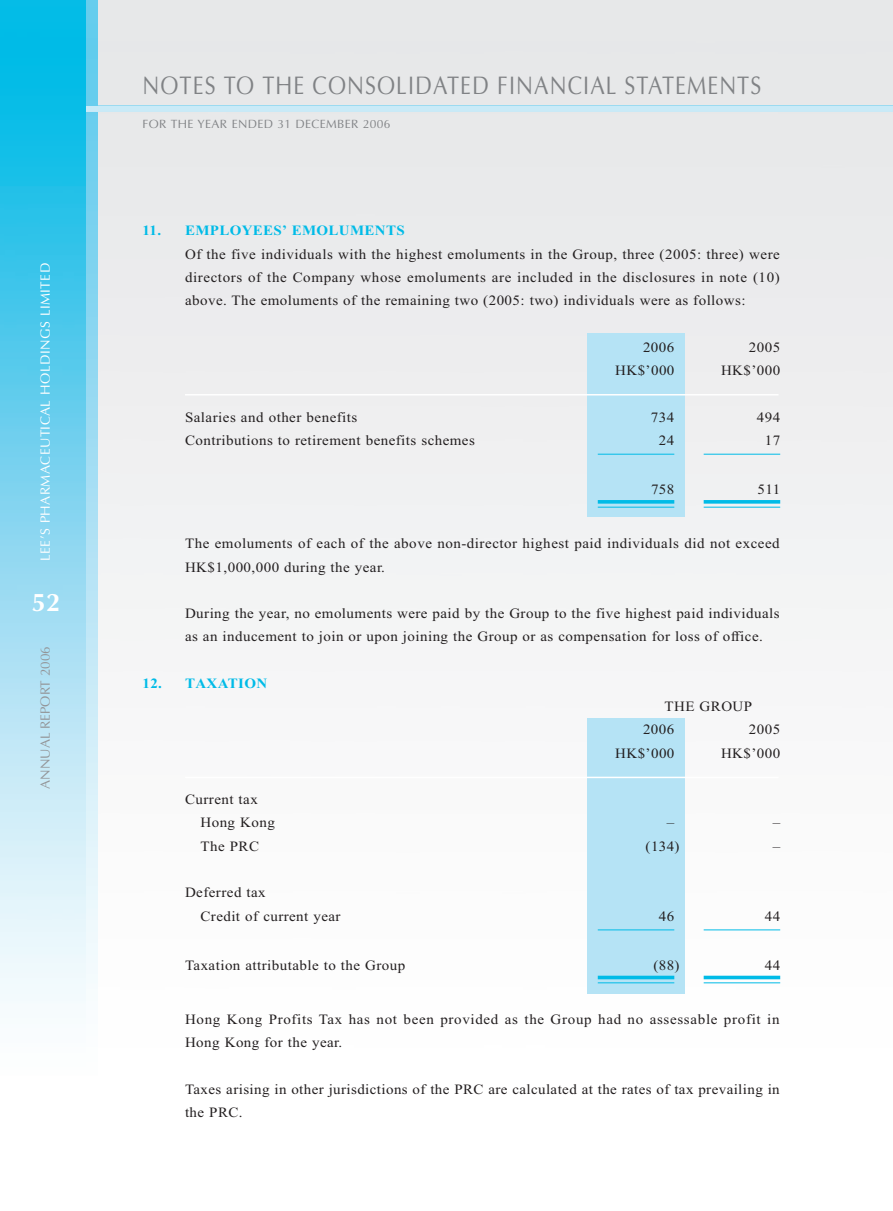
<style>
.page{position:relative;width:893px;height:1211px;background:#fff}
.page>*{position:absolute;margin:0;border:0;box-sizing:border-box;transform-origin:0 0}
.t1{font:25.5px "Optima";letter-spacing:.05em;color:#808285;scale:.85 1}
.t2{font:700 25.5px "Optima";color:#fff}
.t3{font:14.25px/23.2px "Times";letter-spacing:.03em;color:#231f20;scale:1.05 1}
.t4{font:700 14.25px "Times";letter-spacing:.02em;color:#00bbe7;scale:1.05 1}
.t5{font:13.5px "Optima";letter-spacing:.03em;color:#fff}
.t6{font:13.5px "Optima";color:#939598}
.t7{font:12px "Optima";letter-spacing:.03em;color:#808285}
</style>
<div class="page">
<img style="left:98px;top:0;width:794px;height:994px">
<hr style="left:0;top:105px;width:892px;height:2px;background:#94d9f1">
<img style="left:85px;top:0;width:13px;height:1003px">
<div style="left:0;top:106px;width:892px;height:6px;background:#c9eaf7"></div>
<img style="left:0;top:0;width:85px;height:1003px">
<div style="left:587px;top:718px;width:98px;height:275px;background:#b5e3f5"></div>
<div style="left:587px;top:333px;width:98px;height:184px;background:#b5e3f5"></div>
<hr style="left:185px;top:394px;width:593px;height:1px;background:#fff">
<hr style="left:597px;top:454px;width:77px;height:1px;background:#00bbe7">
<hr style="left:703px;top:454px;width:77px;height:1px;background:#00bbe7">
<hr style="left:597px;top:500px;width:77px;height:3px;background:#00bbe7">
<hr style="left:597px;top:507px;width:77px;height:1px;background:#00bbe7">
<hr style="left:703px;top:500px;width:77px;height:3px;background:#00bbe7">
<hr style="left:703px;top:507px;width:77px;height:1px;background:#00bbe7">
<hr style="left:185px;top:776px;width:593px;height:2px;background:#fff">
<hr style="left:597px;top:929px;width:77px;height:1px;background:#00bbe7">
<hr style="left:703px;top:929px;width:77px;height:1px;background:#00bbe7">
<svg style="left:597px;top:975px;width:77px;height:4px"></svg>
<hr style="left:597px;top:982px;width:77px;height:1px;background:#00bbe7">
<svg style="left:703px;top:975px;width:77px;height:4px"></svg>
<hr style="left:703px;top:982px;width:77px;height:1px;background:#00bbe7">
<p class="t5" style="left:40px;top:561px;width:299px;rotate:-90deg">LEE’S PHARMACEUTICAL HOLDINGS LIMITED</p>
<h1 class="t2" style="left:32px;top:592px;width:30px">52</h1>
<p class="t6" style="left:40px;top:789px;width:144px;rotate:-90deg">ANNUAL REPORT 2006</p>
<h1 class="t1" style="left:142px;top:76px;width:729px">NOTES TO THE CONSOLIDATED FINANCIAL STATEMENTS</h1>
<p class="t7" style="left:142px;top:119px;width:249px">FOR THE YEAR ENDED 31 DECEMBER 2006</p>
<p class="t4" style="left:142px;top:226px;width:251px">11. EMPLOYEES’ EMOLUMENTS</p>
<p class="t3" style="left:185px;top:244px;width:568px;text-align:justify">Of the five individuals with the highest emoluments in the Group, three (2005: three) were directors of the Company whose emoluments are included in the disclosures in note (10) above. The emoluments of the remaining two (2005: two) individuals were as follows:</p>
<p class="t3" style="left:643px;top:337px;width:31px">2006</p>
<p class="t3" style="left:749px;top:337px;width:31px">2005</p>
<p class="t3" style="left:615px;top:360px;width:58px">HK$’000</p>
<p class="t3" style="left:721px;top:360px;width:58px">HK$’000</p>
<p class="t3" style="left:185px;top:406px;width:166px">Salaries and other benefits</p>
<p class="t3" style="left:651px;top:406px;width:24px">734</p>
<p class="t3" style="left:756px;top:406px;width:24px">494</p>
<p class="t3" style="left:185px;top:430px;width:277px">Contributions to retirement benefits schemes</p>
<p class="t3" style="left:658px;top:430px;width:16px">24</p>
<p class="t3" style="left:764px;top:430px;width:16px">17</p>
<p class="t3" style="left:651px;top:479px;width:24px">758</p>
<p class="t3" style="left:757px;top:479px;width:23px">511</p>
<p class="t3" style="left:185px;top:533px;width:568px">The emoluments of each of the above non-director highest paid individuals did not exceed<br>HK$1,000,000 during the year.</p>
<p class="t3" style="left:185px;top:603px;width:567px">During the year, no emoluments were paid by the Group to the five highest paid individuals as an inducement to join or upon joining the Group or as compensation for loss of office.</p>
<p class="t4" style="left:142px;top:678px;width:120px">12. TAXATION</p>
<p class="t3" style="left:643px;top:696px;width:105px;text-indent:21px">THE GROUP<br>2006</p>
<p class="t3" style="left:749px;top:719px;width:31px">2005</p>
<p class="t3" style="left:200px;top:789px;width:72px;text-indent:-15px">Current tax<br>Hong Kong</p>
<p class="t3" style="left:615px;top:742px;width:58px">HK$’000</p>
<p class="t3" style="left:721px;top:742px;width:58px">HK$’000</p>
<p class="t3" style="left:666px;top:812px;width:9px">–</p>
<p class="t3" style="left:772px;top:812px;width:9px">–</p>
<p class="t3" style="left:200px;top:835px;width:57px">The PRC</p>
<p class="t3" style="left:645px;top:835px;width:34px">(134)</p>
<p class="t3" style="left:772px;top:835px;width:9px">–</p>
<p class="t3" style="left:200px;top:882px;width:135px;text-indent:-15px">Deferred tax<br>Credit of current year</p>
<p class="t3" style="left:659px;top:905px;width:16px">46</p>
<p class="t3" style="left:764px;top:905px;width:16px">44</p>
<p class="t3" style="left:185px;top:955px;width:211px">Taxation attributable to the Group</p>
<p class="t3" style="left:653px;top:955px;width:26px">(88)</p>
<p class="t3" style="left:764px;top:955px;width:16px">44</p>
<p class="t3" style="left:185px;top:1009px;width:567px">Hong Kong Profits Tax has not been provided as the Group had no assessable profit in<br>Hong Kong for the year.</p>
<p class="t3" style="left:185px;top:1078px;width:568px">Taxes arising in other jurisdictions of the PRC are calculated at the rates of tax prevailing in the PRC.</p>
</div>
